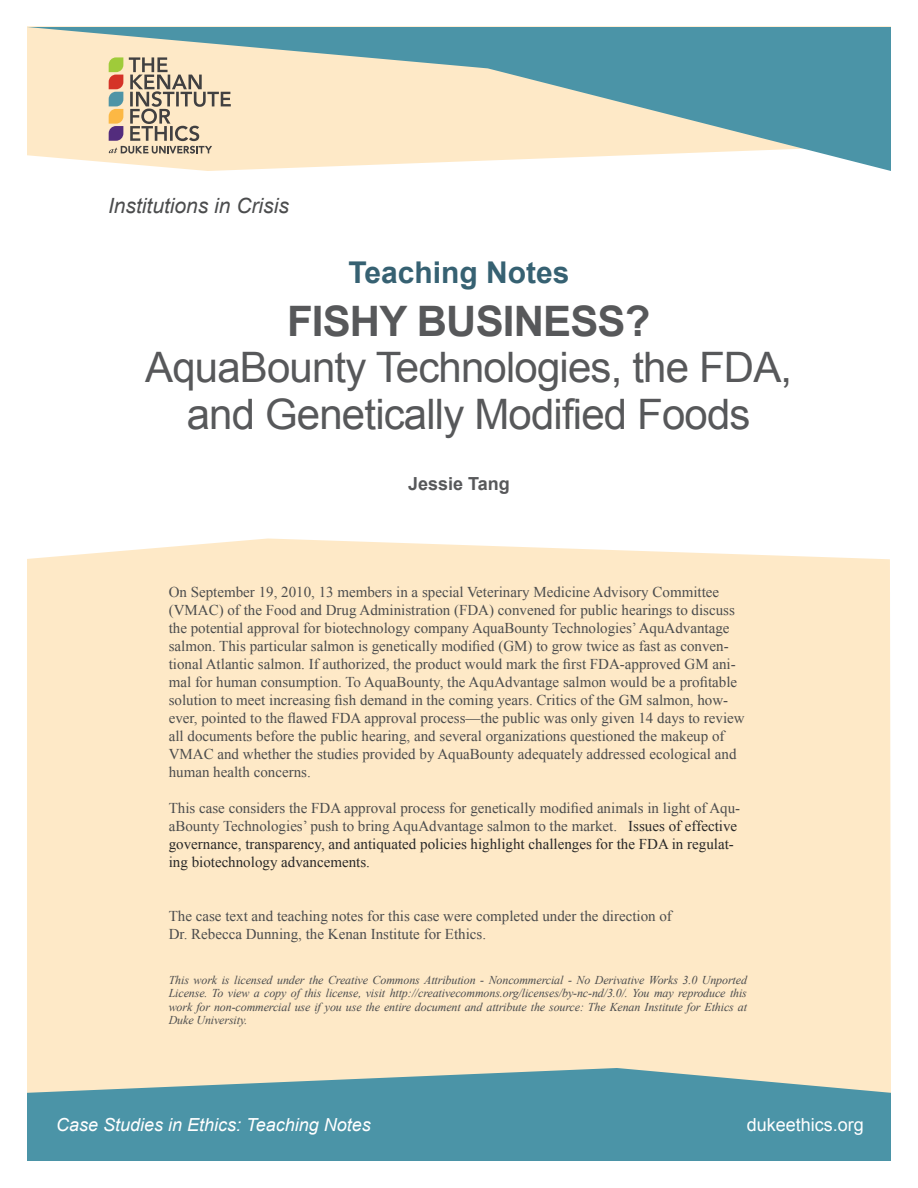
<style>
.page{position:relative;width:918px;height:1188px;background:#fff}
.page>*{position:absolute;margin:0;border:0;box-sizing:border-box;transform-origin:0 0}
.t1{font:42px/46.5px "Arial";letter-spacing:-.02em;color:#57585a;text-align:center}
.t2{font:700 42px "Arial";letter-spacing:-.02em;color:#57585a}
.t3{font:700 30px "Arial";color:#366172}
.t4{font:italic 21px "Arial";color:#4b4c4d}
.t5{font:italic 18px "Arial";color:#fff}
.t6{font:18px "Arial";color:#fff}
.t7{font:700 18px "Arial";color:#57585a}
.t8{font:15px/18px "Times New Roman";color:#4b4c4d}
.t9{font:italic 12px/13.5px "Times New Roman";letter-spacing:-.01em;color:#4b4c4d;text-align:justify}
.s1{color:#272727}
</style>
<div class="page">
<div style="left:27px;top:538px;width:864px;height:530px;background:#fee9c7"></div>
<svg style="left:27px;top:1068px;width:864px;height:93px;fill:#4b94a7"></svg>
<svg style="left:27px;top:27px;width:864px;height:144px;fill:#fee9c7"></svg>
<p class="t4" style="left:108px;top:192px;width:182px">Institutions in Crisis</p>
<h2 class="t3" style="left:348px;top:252px;width:223px">Teaching Notes</h2>
<p class="t2" style="left:287px;top:293px;width:365px">FISHY BUSINESS?</p>
<p class="t1" style="left:145px;top:345px;width:649px">AquaBounty Technologies, the FDA, and Genetically Modified Foods</p>
<p class="t7" style="left:408px;top:471px;width:103px">Jessie Tang</p>
<p class="t8" style="left:169px;top:583px;width:577px">On September 19, 2010, 13 members in a special Veterinary Medicine Advisory Committee (VMAC) of the Food and Drug Administration (FDA) convened for public hearings to discuss the potential approval for biotechnology company AquaBounty Technologies’ AquAdvantage salmon. This particular salmon is genetically modified (GM) to grow twice as fast as conven&shy;tional Atlantic salmon. If authorized, the product would mark the first FDA-approved GM ani&shy;mal for human consumption. To AquaBounty, the AquAdvantage salmon would be a profitable solution to meet increasing fish demand in the coming years. Critics of the GM salmon, how&shy;ever, pointed to the flawed FDA approval process—the public was only given 14 days to review all documents before the public hearing, and several organizations questioned the makeup of VMAC and whether the studies provided by AquaBounty adequately addressed ecological and human health concerns.</p>
<p class="t8" style="left:169px;top:799px;width:573px">This case considers the FDA approval process for genetically modified animals in light of Aqu&shy;aBounty Technologies’ push to bring AquAdvantage salmon to the market. <span class="s1">Issues of effective governance, transparency, and antiquated policies highlight challenges for the FDA in regulat&shy;ing biotechnology advancements.</span></p>
<p class="t8" style="left:169px;top:907px;width:505px">The case text and teaching notes for this case were completed under the direction of</p>
<p class="t8" style="left:169px;top:925px;width:319px">Dr. Rebecca Dunning, the Kenan Institute for Ethics.</p>
<p class="t9" style="left:169px;top:973px;width:580px">This work is licensed under the Creative Commons Attribution - Noncommercial - No Derivative Works 3.0 Unported License. To view a copy of this license, visit http://creativecommons.org/licenses/by-nc-nd/3.0/. You may reproduce this work for non-commercial use if you use the entire document and attribute the source: The Kenan Institute for Ethics at Duke University.</p>
<p class="t5" style="left:56px;top:1113px;width:316px">Case Studies in Ethics: Teaching Notes</p>
<p class="t6" style="left:747px;top:1112px;width:119px">dukeethics.org</p>
</div>
